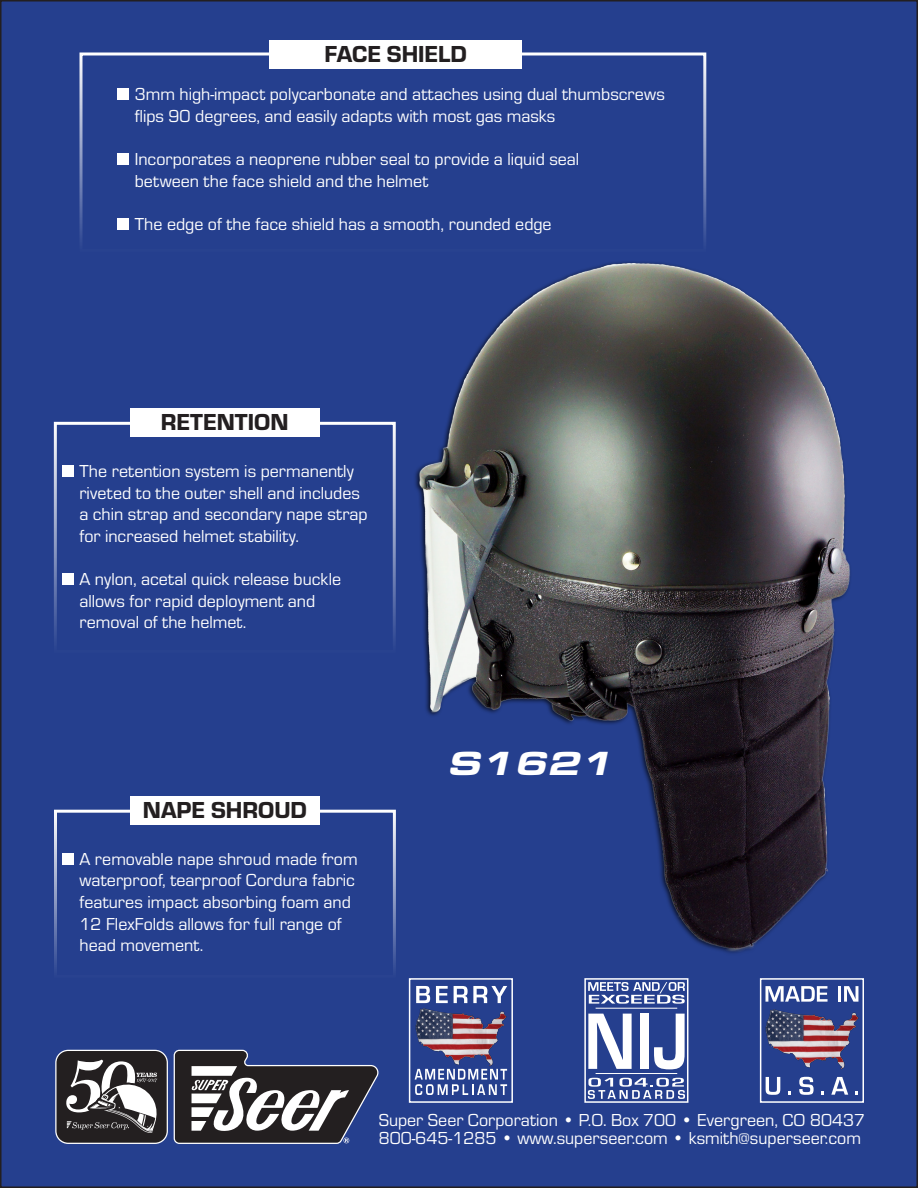
<style>
.page{position:relative;width:918px;height:1188px;background:#fff}
.page>*{position:absolute;margin:0;border:0;box-sizing:border-box;transform-origin:0 0}
.t1{font:italic 900 34.8px "Eurostile Ext";color:#fff}
.t2{font:24px "Eurostile Hea";color:#231f20}
.t3{font:18px/21.6px "Eurostile";color:#fff}
</style>
<div class="page">
<div style="left:1px;top:1px;width:916px;height:1186px;background:#253f8e"></div>
<div style="left:54px;top:422px;width:342px;height:231px;border:3px solid #fff"></div>
<div style="left:54px;top:810px;width:342px;height:168px;border:3px solid #fff"></div>
<img style="left:415px;top:261px;width:436px;height:693px">
<div style="left:80px;top:52px;width:626px;height:200px;border:3px solid #fff"></div>
<img style="left:415px;top:1008px;width:92px;height:58px">
<svg style="left:415px;top:1069px;width:92px;height:26px"></svg>
<svg style="left:416px;top:986px;width:14px;height:17px"></svg>
<svg style="left:436px;top:986px;width:12px;height:17px"></svg>
<svg style="left:454px;top:986px;width:53px;height:17px"></svg>
<div style="left:409px;top:978px;width:104px;height:125px;border:2px solid #fff"></div>
<img style="left:765px;top:1009px;width:94px;height:60px">
<svg style="left:766px;top:1077px;width:14px;height:18px"></svg>
<svg style="left:788px;top:1091px;width:3px;height:4px"></svg>
<svg style="left:799px;top:1077px;width:15px;height:18px"></svg>
<svg style="left:821px;top:1091px;width:3px;height:4px"></svg>
<svg style="left:831px;top:1077px;width:17px;height:18px"></svg>
<svg style="left:765px;top:986px;width:63px;height:16px"></svg>
<hr style="left:838px;top:986px;width:3px;height:16px;background:#fff">
<svg style="left:844px;top:986px;width:14px;height:16px"></svg>
<div style="left:760px;top:978px;width:104px;height:125px;border:2px solid #fff"></div>
<div style="left:584px;top:978px;width:104px;height:125px;border:2px solid #fff"></div>
<svg style="left:588px;top:982px;width:97px;height:22px"></svg>
<svg style="left:588px;top:1078px;width:97px;height:21px"></svg>
<svg style="left:588px;top:1014px;width:44px;height:55px"></svg>
<div style="left:640px;top:1014px;width:9px;height:55px;background:#fff"></div>
<svg style="left:654px;top:1014px;width:31px;height:55px"></svg>
<hr style="left:596px;top:1008px;width:81px;height:1px;background:#fff">
<hr style="left:596px;top:1073px;width:81px;height:1px;background:#fff">
<svg style="left:173px;top:1049px;width:206px;height:95px"></svg>
<div style="left:56px;top:1050px;width:111px;height:93px;background:#231f20;border-radius:12px"></div>
<div style="left:55px;top:1050px;width:113px;height:94px;border:1px solid #fff;border-radius:12px"></div>
<svg style="left:66px;top:1060px;width:92px;height:73px"></svg>
<div style="left:117px;top:88px;width:12px;height:12px;background:#fff"></div>
<div style="left:117px;top:153px;width:12px;height:12px;background:#fff"></div>
<div style="left:130px;top:797px;width:190px;height:28px;background:#fff"></div>
<div style="left:130px;top:408px;width:190px;height:29px;background:#fff"></div>
<div style="left:269px;top:40px;width:253px;height:29px;background:#fff"></div>
<div style="left:117px;top:218px;width:12px;height:12px;background:#fff"></div>
<div style="left:62px;top:465px;width:12px;height:12px;background:#fff"></div>
<div style="left:62px;top:573px;width:12px;height:12px;background:#fff"></div>
<div style="left:62px;top:853px;width:12px;height:12px;background:#fff"></div>
<p class="t2" style="left:325px;top:37px;width:144px">FACE SHIELD</p>
<p class="t3" style="left:135px;top:83px;width:532px">3mm high-impact polycarbonate and attaches using dual thumbscrews</p>
<p class="t3" style="left:135px;top:104px;width:422px">flips 90 degrees, and easily adapts with most gas masks</p>
<p class="t3" style="left:135px;top:147px;width:446px">Incorporates a neoprene rubber seal to provide a liquid seal</p>
<p class="t3" style="left:135px;top:169px;width:295px">between the face shield and the helmet</p>
<p class="t3" style="left:135px;top:212px;width:418px">The edge of the face shield has a smooth, rounded edge</p>
<p class="t2" style="left:161px;top:405px;width:129px">RETENTION</p>
<p class="t3" style="left:79px;top:459px;width:290px">The retention system is permanently riveted to the outer shell and includes a chin strap and secondary nape strap for increased helmet stability.</p>
<p class="t3" style="left:79px;top:567px;width:263px">A nylon, acetal quick release buckle</p>
<p class="t3" style="left:79px;top:589px;width:237px">allows for rapid deployment and</p>
<p class="t3" style="left:79px;top:611px;width:169px">removal of the helmet.</p>
<p class="t2" style="left:143px;top:793px;width:166px">NAPE SHROUD</p>
<p class="t3" style="left:80px;top:847px;width:280px">A removable nape shroud made from waterproof, tearproof Cordura fabric features impact absorbing foam and<br>12 FlexFolds allows for full range of head movement.</p>
<p class="t1" style="left:449px;top:737px;width:168px">S1621</p>
<p class="t3" style="left:379px;top:1108px;width:488px">Super Seer Corporation • P.O. Box 700 • Evergreen, CO 80437</p>
<p class="t3" style="left:379px;top:1126px;width:484px">800-645-1285 • www.superseer.com • ksmith@superseer.com</p>
</div>
